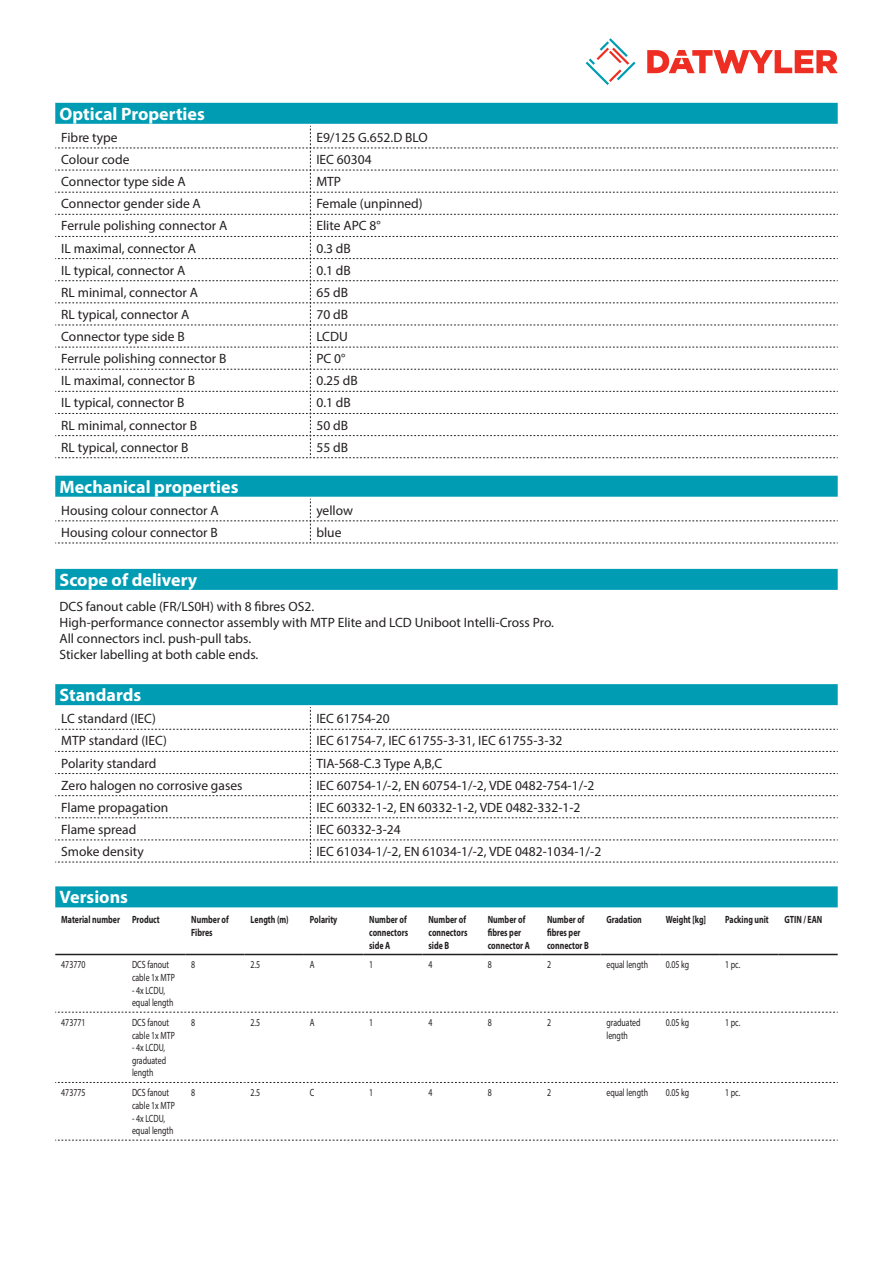
<style>
.page{position:relative;width:893px;height:1263px;background:#fff}
.page>*{position:absolute;margin:0;border:0;box-sizing:border-box;transform-origin:0 0}
.Standard_Head_Proper{font:700 18px "Myriad Pro";color:#fff}
.myriad_light_propert{font:13.5px "Myriad Pro";color:#231f20}
.Standard_text{font:13.5px/16.2px "Myriad Pro";color:#231f20}
.myriadlight{font:10.5px/12.6px "Myriad Pro";color:#231f20;scale:.75 1}
.myriadbold{font:700 10.5px/12.6px "Myriad Pro";color:#231f20;scale:.75 1}
</style>
<div class="page">
<svg style="left:586px;top:38px;width:49px;height:47px"></svg>
<svg style="left:647px;top:50px;width:191px;height:23px"></svg>
<div style="left:55px;top:684px;width:783px;height:21px;background:#009cb3"></div>
<svg style="left:55px;top:707px;width:783px;height:156px"></svg>
<div style="left:55px;top:886px;width:783px;height:21px;background:#009cb3"></div>
<hr style="left:55px;top:954px;width:71px;height:1px;background:#231f20">
<hr style="left:126px;top:954px;width:59px;height:1px;background:#231f20">
<hr style="left:185px;top:954px;width:60px;height:1px;background:#231f20">
<hr style="left:245px;top:954px;width:59px;height:1px;background:#231f20">
<hr style="left:304px;top:954px;width:59px;height:1px;background:#231f20">
<hr style="left:363px;top:954px;width:60px;height:1px;background:#231f20">
<hr style="left:423px;top:954px;width:59px;height:1px;background:#231f20">
<hr style="left:482px;top:954px;width:59px;height:1px;background:#231f20">
<hr style="left:541px;top:954px;width:59px;height:1px;background:#231f20">
<hr style="left:600px;top:954px;width:60px;height:1px;background:#231f20">
<hr style="left:660px;top:954px;width:59px;height:1px;background:#231f20">
<hr style="left:719px;top:954px;width:59px;height:1px;background:#231f20">
<hr style="left:778px;top:954px;width:60px;height:1px;background:#231f20">
<svg style="left:55px;top:1012px;width:783px;height:1px"></svg>
<svg style="left:55px;top:1082px;width:783px;height:1px"></svg>
<svg style="left:55px;top:1140px;width:783px;height:1px"></svg>
<div style="left:55px;top:569px;width:783px;height:21px;background:#009cb3"></div>
<div style="left:55px;top:103px;width:783px;height:21px;background:#009cb3"></div>
<svg style="left:55px;top:126px;width:783px;height:332px"></svg>
<div style="left:55px;top:476px;width:783px;height:21px;background:#009cb3"></div>
<svg style="left:55px;top:499px;width:783px;height:45px"></svg>
<p class="Standard_Head_Proper" style="left:60px;top:102px;width:147px">Optical Properties</p>
<p class="myriad_light_propert" style="left:61px;top:129px;width:58px">Fibre type</p>
<p class="myriad_light_propert" style="left:316px;top:129px;width:113px">E9/125 G.652.D BLO</p>
<p class="myriad_light_propert" style="left:61px;top:151px;width:70px">Colour code</p>
<p class="myriad_light_propert" style="left:316px;top:151px;width:57px">IEC 60304</p>
<p class="myriad_light_propert" style="left:61px;top:173px;width:126px">Connector type side A</p>
<p class="myriad_light_propert" style="left:316px;top:173px;width:26px">MTP</p>
<p class="myriad_light_propert" style="left:61px;top:195px;width:141px">Connector gender side A</p>
<p class="myriad_light_propert" style="left:316px;top:195px;width:108px">Female (unpinned)</p>
<p class="myriad_light_propert" style="left:61px;top:218px;width:168px">Ferrule polishing connector A</p>
<p class="myriad_light_propert" style="left:316px;top:218px;width:66px">Elite APC 8°</p>
<p class="myriad_light_propert" style="left:61px;top:240px;width:136px">IL maximal, connector A</p>
<p class="myriad_light_propert" style="left:316px;top:240px;width:36px">0.3 dB</p>
<p class="myriad_light_propert" style="left:61px;top:262px;width:126px">IL typical, connector A</p>
<p class="myriad_light_propert" style="left:316px;top:262px;width:36px">0.1 dB</p>
<p class="myriad_light_propert" style="left:61px;top:284px;width:138px">RL minimal, connector A</p>
<p class="myriad_light_propert" style="left:316px;top:284px;width:33px">65 dB</p>
<p class="myriad_light_propert" style="left:61px;top:306px;width:130px">RL typical, connector A</p>
<p class="myriad_light_propert" style="left:316px;top:306px;width:33px">70 dB</p>
<p class="myriad_light_propert" style="left:61px;top:328px;width:125px">Connector type side B</p>
<p class="myriad_light_propert" style="left:316px;top:328px;width:33px">LCDU</p>
<p class="myriad_light_propert" style="left:61px;top:350px;width:167px">Ferrule polishing connector B</p>
<p class="myriad_light_propert" style="left:316px;top:350px;width:31px">PC 0°</p>
<p class="myriad_light_propert" style="left:61px;top:372px;width:135px">IL maximal, connector B</p>
<p class="myriad_light_propert" style="left:316px;top:372px;width:43px">0.25 dB</p>
<p class="myriad_light_propert" style="left:61px;top:395px;width:125px">IL typical, connector B</p>
<p class="myriad_light_propert" style="left:316px;top:395px;width:36px">0.1 dB</p>
<p class="myriad_light_propert" style="left:61px;top:417px;width:137px">RL minimal, connector B</p>
<p class="myriad_light_propert" style="left:316px;top:417px;width:33px">50 dB</p>
<p class="myriad_light_propert" style="left:61px;top:439px;width:129px">RL typical, connector B</p>
<p class="myriad_light_propert" style="left:316px;top:439px;width:33px">55 dB</p>
<p class="Standard_Head_Proper" style="left:60px;top:475px;width:180px">Mechanical properties</p>
<p class="myriad_light_propert" style="left:61px;top:502px;width:159px">Housing colour connector A</p>
<p class="myriad_light_propert" style="left:316px;top:502px;width:38px">yellow</p>
<p class="myriad_light_propert" style="left:61px;top:524px;width:158px">Housing colour connector B</p>
<p class="myriad_light_propert" style="left:316px;top:524px;width:27px">blue</p>
<p class="Standard_Head_Proper" style="left:60px;top:568px;width:139px">Scope of delivery</p>
<p class="Standard_text" style="left:60px;top:598px;width:496px">DCS fanout cable (FR/LS0H) with 8 fibres OS2.<br>High-performance connector assembly with MTP Elite and LCD Uniboot Intelli-Cross Pro.<br>All connectors incl. push-pull tabs.<br>Sticker labelling at both cable ends.</p>
<p class="Standard_Head_Proper" style="left:60px;top:683px;width:83px">Standards</p>
<p class="myriad_light_propert" style="left:61px;top:710px;width:96px">LC standard (IEC)</p>
<p class="myriad_light_propert" style="left:316px;top:710px;width:75px">IEC 61754-20</p>
<p class="myriad_light_propert" style="left:61px;top:732px;width:107px">MTP standard (IEC)</p>
<p class="myriad_light_propert" style="left:316px;top:732px;width:248px">IEC 61754-7, IEC 61755-3-31, IEC 61755-3-32</p>
<p class="myriad_light_propert" style="left:61px;top:755px;width:97px">Polarity standard</p>
<p class="myriad_light_propert" style="left:316px;top:755px;width:127px">TIA-568-C.3 Type A,B,C</p>
<p class="myriad_light_propert" style="left:61px;top:777px;width:183px">Zero halogen no corrosive gases</p>
<p class="myriad_light_propert" style="left:316px;top:777px;width:279px">IEC 60754-1/-2, EN 60754-1/-2, VDE 0482-754-1/-2</p>
<p class="myriad_light_propert" style="left:61px;top:799px;width:109px">Flame propagation</p>
<p class="myriad_light_propert" style="left:316px;top:799px;width:266px">IEC 60332-1-2, EN 60332-1-2, VDE 0482-332-1-2</p>
<p class="myriad_light_propert" style="left:61px;top:821px;width:77px">Flame spread</p>
<p class="myriad_light_propert" style="left:316px;top:821px;width:86px">IEC 60332-3-24</p>
<p class="myriad_light_propert" style="left:61px;top:843px;width:84px">Smoke density</p>
<p class="myriad_light_propert" style="left:316px;top:843px;width:286px">IEC 61034-1/-2, EN 61034-1/-2, VDE 0482-1034-1/-2</p>
<p class="Standard_Head_Proper" style="left:60px;top:885px;width:70px">Versions</p>
<p class="myriadbold" style="left:61px;top:913px;width:80px">Material number</p>
<p class="myriadbold" style="left:132px;top:913px;width:39px">Product</p>
<p class="myriadbold" style="left:191px;top:913px;width:51px">Number of<br>Fibres</p>
<p class="myriadbold" style="left:251px;top:913px;width:52px">Length (m)</p>
<p class="myriadbold" style="left:310px;top:913px;width:38px">Polarity</p>
<p class="myriadbold" style="left:369px;top:913px;width:53px">Number of connectors side A</p>
<p class="myriadbold" style="left:429px;top:913px;width:53px">Number of connectors side B</p>
<p class="myriadbold" style="left:488px;top:913px;width:58px">Number of fibres per connector A</p>
<p class="myriadbold" style="left:547px;top:913px;width:57px">Number of fibres per connector B</p>
<p class="myriadbold" style="left:606px;top:913px;width:49px">Gradation</p>
<p class="myriadbold" style="left:666px;top:913px;width:55px">Weight [kg]</p>
<p class="myriadbold" style="left:725px;top:913px;width:60px">Packing unit</p>
<p class="myriadbold" style="left:784px;top:913px;width:52px">GTIN / EAN</p>
<p class="myriadlight" style="left:61px;top:958px;width:34px">473770</p>
<p class="myriadlight" style="left:132px;top:958px;width:59px">DCS fanout cable 1x MTP</p>
<p class="myriadlight" style="left:132px;top:983px;width:57px">- 4x LCDU, equal length</p>
<p class="myriadlight" style="left:191px;top:958px;width:7px">8</p>
<p class="myriadlight" style="left:251px;top:958px;width:14px">2.5</p>
<p class="myriadlight" style="left:310px;top:958px;width:8px">A</p>
<p class="myriadlight" style="left:369px;top:958px;width:7px">1</p>
<p class="myriadlight" style="left:429px;top:958px;width:7px">4</p>
<p class="myriadlight" style="left:488px;top:958px;width:7px">8</p>
<p class="myriadlight" style="left:547px;top:958px;width:7px">2</p>
<p class="myriadlight" style="left:606px;top:958px;width:57px">equal length</p>
<p class="myriadlight" style="left:666px;top:958px;width:33px">0.05 kg</p>
<p class="myriadlight" style="left:725px;top:958px;width:22px">1 pc.</p>
<p class="myriadlight" style="left:61px;top:1016px;width:34px">473771</p>
<p class="myriadlight" style="left:132px;top:1016px;width:59px">DCS fanout cable 1x MTP</p>
<p class="myriadlight" style="left:132px;top:1041px;width:47px;text-align:justify">- 4x LCDU, graduated length</p>
<p class="myriadlight" style="left:61px;top:1086px;width:34px">473775</p>
<p class="myriadlight" style="left:132px;top:1086px;width:59px">DCS fanout cable 1x MTP</p>
<p class="myriadlight" style="left:132px;top:1111px;width:57px">- 4x LCDU, equal length</p>
<p class="myriadlight" style="left:191px;top:1016px;width:7px">8</p>
<p class="myriadlight" style="left:251px;top:1016px;width:14px">2.5</p>
<p class="myriadlight" style="left:310px;top:1016px;width:8px">A</p>
<p class="myriadlight" style="left:369px;top:1016px;width:7px">1</p>
<p class="myriadlight" style="left:429px;top:1016px;width:7px">4</p>
<p class="myriadlight" style="left:488px;top:1016px;width:7px">8</p>
<p class="myriadlight" style="left:547px;top:1016px;width:7px">2</p>
<p class="myriadlight" style="left:606px;top:1016px;width:47px">graduated length</p>
<p class="myriadlight" style="left:666px;top:1016px;width:33px">0.05 kg</p>
<p class="myriadlight" style="left:725px;top:1016px;width:22px">1 pc.</p>
<p class="myriadlight" style="left:191px;top:1086px;width:7px">8</p>
<p class="myriadlight" style="left:251px;top:1086px;width:14px">2.5</p>
<p class="myriadlight" style="left:310px;top:1086px;width:8px">C</p>
<p class="myriadlight" style="left:369px;top:1086px;width:7px">1</p>
<p class="myriadlight" style="left:429px;top:1086px;width:7px">4</p>
<p class="myriadlight" style="left:488px;top:1086px;width:7px">8</p>
<p class="myriadlight" style="left:547px;top:1086px;width:7px">2</p>
<p class="myriadlight" style="left:606px;top:1086px;width:57px">equal length</p>
<p class="myriadlight" style="left:666px;top:1086px;width:33px">0.05 kg</p>
<p class="myriadlight" style="left:725px;top:1086px;width:22px">1 pc.</p>
</div>
